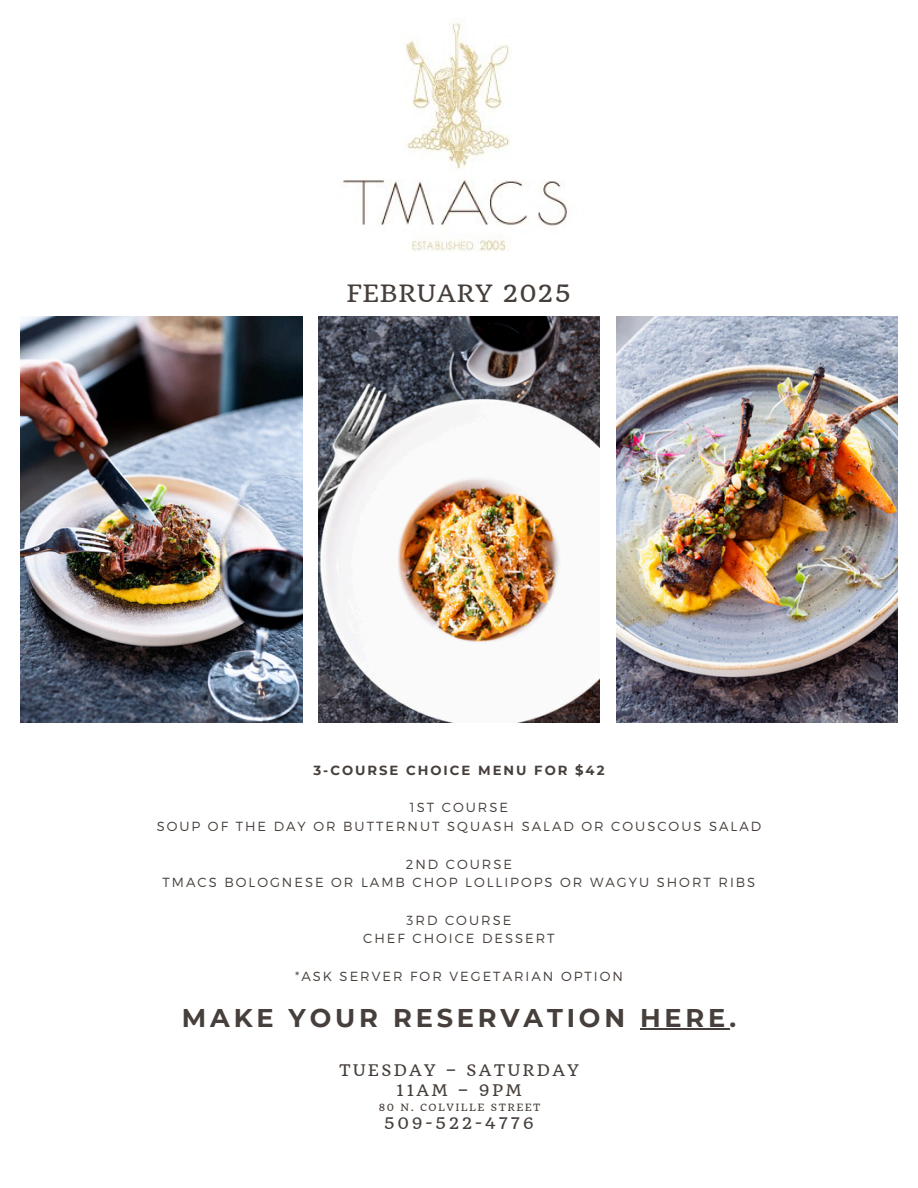
<style>
.page{position:relative;width:918px;height:1188px;background:#fff}
.page>*{position:absolute;margin:0;border:0;box-sizing:border-box;transform-origin:0 0}
.t1{font:700 25.65px "Montserrat";letter-spacing:.15em;color:#463f3b}
.t2{font:23.25px "Quando";letter-spacing:.04em;color:#463f3b}
.t3{font:15.6px "Quando";letter-spacing:.15em;color:#463f3b}
.t4{font:300 13.2px/18.8px "Montserrat";letter-spacing:.15em;color:#463f3b;text-align:center}
.t5{font:700 13.2px "Montserrat";letter-spacing:.15em;color:#463f3b}
.t6{font:9.75px "Quando";letter-spacing:.15em;color:#463f3b}
</style>
<div class="page">
<img style="left:318px;top:317px;width:282px;height:406px">
<img style="left:20px;top:317px;width:283px;height:406px">
<img style="left:616px;top:317px;width:282px;height:406px">
<img style="left:343px;top:22px;width:225px;height:229px">
<hr style="left:640px;top:1029px;width:89px;height:1px;background:#463f3b">
<h4 class="t2" style="left:347px;top:279px;width:226px">FEBRUARY 2025</h4>
<p class="t5" style="left:314px;top:762px;width:292px">3-COURSE CHOICE MENU FOR $42</p>
<h2 class="t4" style="left:157px;top:798px;width:606px">1ST COURSE<br>SOUP OF THE DAY OR BUTTERNUT SQUASH SALAD OR COUSCOUS SALAD</h2>
<p class="t4" style="left:163px;top:854px;width:594px">2ND COURSE<br>TMACS BOLOGNESE OR LAMB CHOP LOLLIPOPS OR WAGYU SHORT RIBS</p>
<h3 class="t4" style="left:363px;top:910px;width:193px">3RD COURSE<br>CHEF CHOICE DESSERT</h3>
<h4 class="t4" style="left:295px;top:966px;width:329px">*ASK SERVER FOR VEGETARIAN OPTION</h4>
<h4 class="t1" style="left:182px;top:1002px;width:556px">MAKE YOUR RESERVATION HERE.</h4>
<h4 class="t3" style="left:339px;top:1060px;width:241px">TUESDAY – SATURDAY</h4>
<p class="t3" style="left:396px;top:1081px;width:127px">11AM – 9PM</p>
<h1 class="t6" style="left:378px;top:1101px;width:164px">80 N. COLVILLE STREET</h1>
<p class="t3" style="left:384px;top:1113px;width:152px">509-522-4776</p>
</div>
